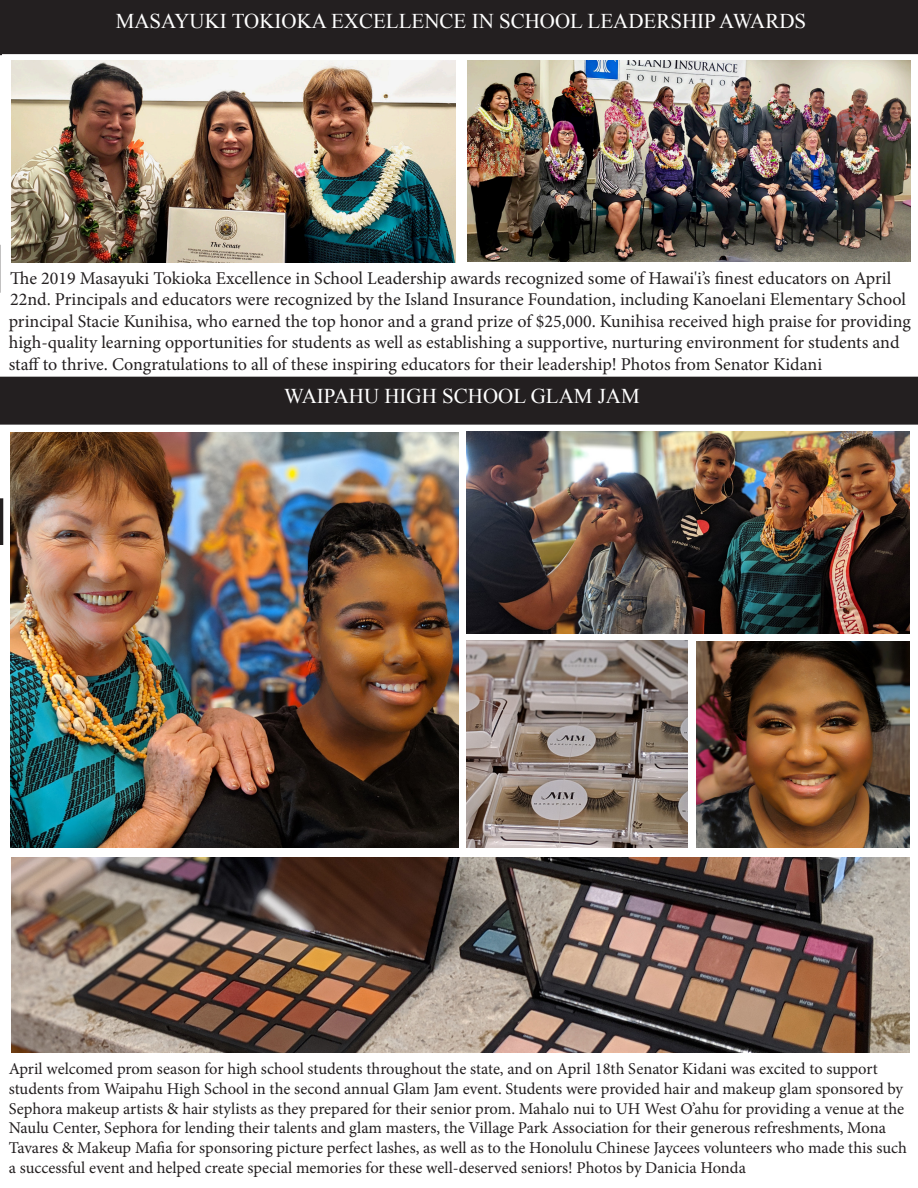
<style>
.page{position:relative;width:918px;height:1188px;background:#fff}
.page>*{position:absolute;margin:0;border:0;box-sizing:border-box;transform-origin:0 0}
.t1{font:21px "Times New Roman";color:#fff}
.t2{font:18px/21.6px "Minion Pro";color:#231f20}
.t3{font:16.5px/19.8px "Minion Pro";letter-spacing:-.005em;color:#231f20}
</style>
<div class="page">
<svg style="left:0;top:498px;width:3px;height:47px"></svg>
<svg style="left:0;top:245px;width:1px;height:48px"></svg>
<div style="left:0;top:0;width:918px;height:54px;background:#231f20"></div>
<img style="left:468px;top:60px;width:443px;height:202px">
<img style="left:12px;top:60px;width:443px;height:202px">
<div style="left:0;top:377px;width:918px;height:47px;background:#231f20"></div>
<img style="left:466px;top:432px;width:444px;height:201px">
<img style="left:696px;top:641px;width:214px;height:207px">
<img style="left:466px;top:640px;width:222px;height:208px">
<img style="left:10px;top:432px;width:448px;height:416px">
<img style="left:12px;top:857px;width:898px;height:196px">
<p class="t1" style="left:116px;top:7px;width:692px">MASAYUKI TOKIOKA EXCELLENCE IN SCHOOL LEADERSHIP AWARDS</p>
<p class="t2" style="left:9px;top:267px;width:904px">The 2019 Masayuki Tokioka Excellence in School Leadership awards recognized some of Hawai'i’s finest educators on April 22nd. Principals and educators were recognized by the Island Insurance Foundation, including Kanoelani Elementary School principal Stacie Kunihisa, who earned the top honor and a grand prize of $25,000. Kunihisa received high praise for providing high-quality learning opportunities for students as well as establishing a supportive, nurturing environment for students and staff to thrive. Congratulations to all of these inspiring educators for their leadership! Photos from Senator Kidani</p>
<p class="t1" style="left:284px;top:382px;width:357px">WAIPAHU HIGH SCHOOL GLAM JAM</p>
<p class="t3" style="left:9px;top:1059px;width:900px">April welcomed prom season for high school students throughout the state, and on April 18th Senator Kidani was excited to support students from Waipahu High School in the second annual Glam Jam event. Students were provided hair and makeup glam sponsored by Sephora makeup artists &amp; hair stylists as they prepared for their senior prom. Mahalo nui to UH West O’ahu for providing a venue at the Naulu Center, Sephora for lending their talents and glam masters, the Village Park Association for their generous refreshments, Mona Tavares &amp; Makeup Mafia for sponsoring picture perfect lashes, as well as to the Honolulu Chinese Jaycees volunteers who made this such a successful event and helped create special memories for these well-deserved seniors! Photos by Danicia Honda</p>
</div>
